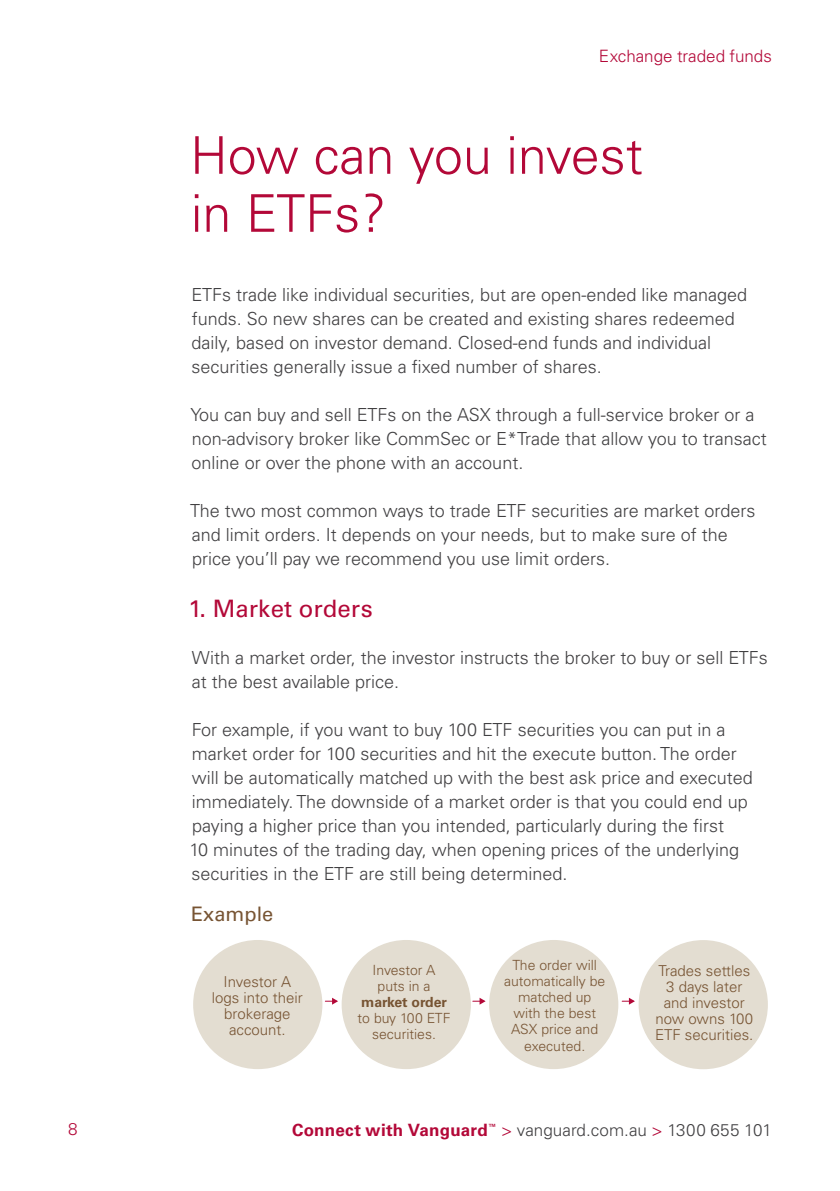
<style>
.page{position:relative;width:840px;height:1191px;background:#fff}
.page>*{position:absolute;margin:0;border:0;box-sizing:border-box;transform-origin:0 0}
.t1{font:300 52px/58px "Univers LT Std";color:#b30838}
.t2{font:24px "Univers LT Std";color:#b30838}
.t3{font:20px "Univers";color:#775433}
.t4{font:300 18px/24px "Univers LT Std";color:#414042}
.t5{font:300 17px "Univers LT Std";color:#414042}
.t6{font:300 17px "Univers LT Std";color:#b30838}
.t7{font:300 15px/16px "Univers";color:#775433;text-align:center}
.t8{font:300 14px/16px "Univers";color:#775433;text-align:center}
.t9{font:700 14px "Univers";color:#775433}
.s1{font-weight:700;color:#b30838}
.s2{color:#b30838}
</style>
<div class="page">
<div style="left:193px;top:940px;width:129px;height:129px;background:#e3ddd1;border-radius:50%"></div>
<div style="left:341px;top:940px;width:129px;height:129px;background:#e3ddd1;border-radius:50%"></div>
<div style="left:489px;top:940px;width:129px;height:129px;background:#e3ddd1;border-radius:50%"></div>
<div style="left:638px;top:940px;width:129px;height:129px;background:#e3ddd1;border-radius:50%"></div>
<svg style="left:325px;top:997px;width:13px;height:7px"></svg>
<svg style="left:472px;top:997px;width:13px;height:7px"></svg>
<svg style="left:621px;top:997px;width:13px;height:7px"></svg>
<p class="t6" style="left:68px;top:1119px;width:11px">8</p>
<p class="t6" style="left:598px;top:46px;width:174px">Exchange traded funds</p>
<h1 class="t1" style="left:190px;top:126px;width:454px">How can you invest in ETFs?</h1>
<p class="t4" style="left:191px;top:283px;width:557px">ETFs trade like individual securities, but are open-ended like managed funds. So new shares can be created and existing shares redeemed daily, based on investor demand. Closed-end funds and individual securities generally issue a fixed number of shares.</p>
<p class="t4" style="left:190px;top:403px;width:577px">You can buy and sell ETFs on the ASX through a full-service broker or a non-advisory broker like CommSec or E*Trade that allow you to transact online or over the phone with an account.</p>
<p class="t4" style="left:190px;top:499px;width:566px">The two most common ways to trade ETF securities are market orders and limit orders. It depends on your needs, but to make sure of the price you’ll pay we recommend you use limit orders.</p>
<h2 class="t2" style="left:188px;top:594px;width:185px">1. Market orders</h2>
<p class="t4" style="left:192px;top:645px;width:577px">With a market order, the investor instructs the broker to buy or sell ETFs at the best available price.</p>
<p class="t4" style="left:189px;top:717px;width:564px">For example, if you want to buy 100 ETF securities you can put in a market order for 100 securities and hit the execute button. The order will be automatically matched up with the best ask price and executed immediately. The downside of a market order is that you could end up paying a higher price than you intended, particularly during the first<br>10 minutes of the trading day, when opening prices of the underlying securities in the ETF are still being determined.</p>
<p class="t3" style="left:191px;top:902px;width:84px">Example</p>
<p class="t7" style="left:212px;top:973px;width:92px">Investor A logs into their brokerage account.</p>
<p class="t8" style="left:372px;top:962px;width:64px">Investor A puts in a</p>
<p class="t9" style="left:361px;top:994px;width:87px">market order</p>
<p class="t8" style="left:357px;top:1010px;width:94px">to buy 100 ETF securities.</p>
<p class="t8" style="left:504px;top:957px;width:103px">The order will automatically be matched up with the best<br>ASX price and executed.</p>
<p class="t7" style="left:655px;top:962px;width:99px">Trades settles<br>3 days later and investor now owns 100<br>ETF securities.</p>
<p class="t5" style="left:292px;top:1119px;width:481px"><span class="s1">Connect with Vanguard</span><sup>™</sup> <span class="s2">&gt;</span> vanguard.com.au <span class="s2">&gt;</span> 1300 655 101</p>
</div>
